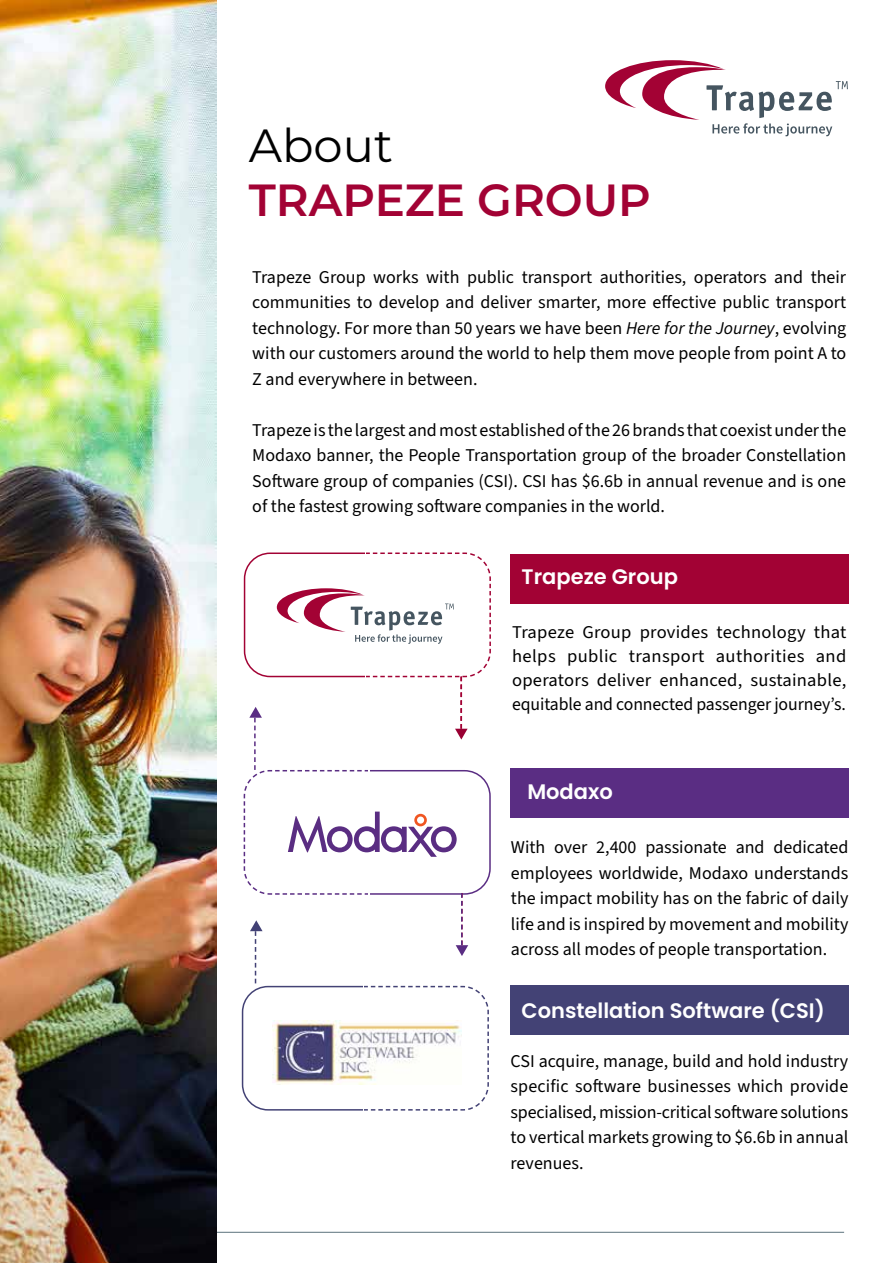
<style>
.page{position:relative;width:893px;height:1263px;background:#fff}
.page>*{position:absolute;margin:0;border:0;box-sizing:border-box;transform-origin:0 0}
.t1{font:46.5px "Montserrat";color:#000}
.t2{font:600 45px "Montserrat";color:#a20234}
.t3{font:600 21px "Poppins";color:#fff}
.t4{font:18px/25.5px "Source Sans 3";color:#000;text-align:justify}
.s1{font-style:italic}
</style>
<div class="page">
<hr style="left:194px;top:1232px;width:650px;height:1px;background:#5b727c">
<svg style="left:605px;top:60px;width:243px;height:76px"></svg>
<div style="left:510px;top:554px;width:338px;height:50px;background:#a20234"></div>
<div style="left:510px;top:768px;width:338px;height:50px;background:#5a2d83"></div>
<svg style="left:242px;top:552px;width:249px;height:559px"></svg>
<div style="left:510px;top:985px;width:338px;height:50px;background:#434275"></div>
<img style="left:0;top:0;width:217px;height:1263px">
<h1 class="t1" style="left:249px;top:114px;width:146px">About</h1>
<h2 class="t2" style="left:249px;top:168px;width:404px">TRAPEZE GROUP</h2>
<p class="t4" style="left:252px;top:264px;width:595px">Trapeze Group works with public transport authorities, operators and their communities to develop and deliver smarter, more effective public transport technology. For more than 50 years we have been <span class="s1">Here for the Journey</span>, evolving with our customers around the world to help them move people from point A to Z and everywhere in between.</p>
<p class="t4" style="left:252px;top:417px;width:595px">Trapeze is the largest and most established of the 26 brands that coexist under the Modaxo banner, the People Transportation group of the broader Constellation Software group of companies (CSI). CSI has $6.6b in annual revenue and is one of the fastest growing software companies in the world.</p>
<p class="t3" style="left:522px;top:564px;width:158px">Trapeze Group</p>
<p class="t4" style="left:512px;top:620px;width:336px;line-height:24px">Trapeze Group provides technology that helps public transport authorities and operators deliver enhanced, sustainable, equitable and connected passenger journey’s.</p>
<p class="t3" style="left:527px;top:779px;width:87px">Modaxo</p>
<p class="t4" style="left:511px;top:834px;width:339px">With over 2,400 passionate and dedicated employees worldwide, Modaxo understands the impact mobility has on the fabric of daily life and is inspired by movement and mobility across all modes of people transportation.</p>
<p class="t3" style="left:522px;top:999px;width:305px">Constellation Software (CSI)</p>
<p class="t4" style="left:511px;top:1048px;width:339px">CSI acquire, manage, build and hold industry specific software businesses which provide specialised, mission-critical software solutions to vertical markets growing to $6.6b in annual revenues.</p>
</div>
